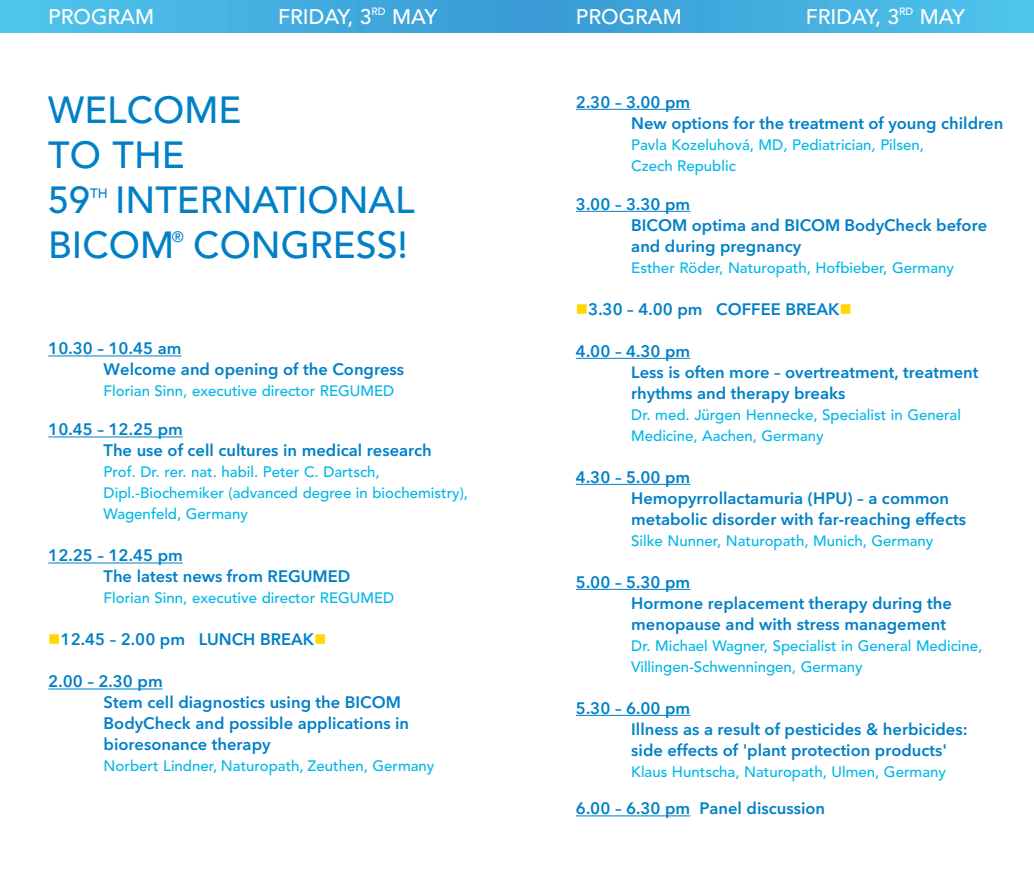
<style>
.page{position:relative;width:1034px;height:893px;background:#fff}
.page>*{position:absolute;margin:0;border:0;box-sizing:border-box;transform-origin:0 0}
.t1{font:500 37.5px/45px "Avenir";color:#0080c7}
.t2{font:500 21px "Avenir";color:#fff}
.t3{font:600 16.5px/21px "Avenir Next LT Pro";color:#0080c7}
.t4{font:500 15px/21px "Avenir";color:#00b7e7}
.t5{font:500 15px "Avenir";color:#0080c7}
.t6{font:500 13.5px "Avenir";color:#0080c7}
.s1{color:#ffd801}
</style>
<div class="page">
<div style="left:0;top:0;width:533px;height:33px;background:linear-gradient(to right,#4fc6ed,#3999d4)"></div>
<div style="left:527px;top:0;width:506px;height:33px;background:linear-gradient(to right,#3999d4,#4fc5ec)"></div>
<hr style="left:48px;top:356px;width:133px;height:1px;background:#0080c7">
<hr style="left:48px;top:437px;width:135px;height:1px;background:#0080c7">
<hr style="left:48px;top:563px;width:135px;height:1px;background:#0080c7">
<hr style="left:48px;top:689px;width:115px;height:1px;background:#0080c7">
<hr style="left:576px;top:109px;width:114px;height:1px;background:#0080c7">
<hr style="left:576px;top:211px;width:114px;height:1px;background:#0080c7">
<hr style="left:576px;top:358px;width:114px;height:1px;background:#0080c7">
<hr style="left:576px;top:484px;width:114px;height:1px;background:#0080c7">
<hr style="left:576px;top:589px;width:114px;height:1px;background:#0080c7">
<hr style="left:576px;top:715px;width:114px;height:1px;background:#0080c7">
<hr style="left:576px;top:815px;width:114px;height:1px;background:#0080c7">
<p class="t2" style="left:48px;top:8px;width:107px">PROGRAM</p>
<p class="t2" style="left:278px;top:8px;width:161px">FRIDAY, 3<sup>RD</sup> MAY</p>
<h1 class="t1" style="left:48px;top:91px;width:194px">WELCOME<br>TO THE<br>59</h1>
<h1 class="t1" style="left:48px;top:181px;width:367px;text-indent:67px">INTERNATIONAL<br>BICOM</h1>
<p class="t6" style="left:90px;top:187px;width:19px">TH</p>
<p class="t5" style="left:172px;top:231px;width:13px">®</p>
<h1 class="t1" style="left:193px;top:226px;width:216px">CONGRESS!</h1>
<p class="t3" style="left:104px;top:340px;width:302px;text-indent:-55px">10.30 – 10.45 am<br>Welcome and opening of the Congress</p>
<p class="t4" style="left:104px;top:382px;width:292px">Florian Sinn, executive director REGUMED</p>
<p class="t3" style="left:104px;top:421px;width:330px;text-indent:-55px">10.45 – 12.25 pm<br>The use of cell cultures in medical research</p>
<p class="t4" style="left:104px;top:463px;width:366px">Prof. Dr. rer. nat. habil. Peter C. Dartsch,<br>Dipl.-Biochemiker (advanced degree in biochemistry),<br>Wagenfeld, Germany</p>
<p class="t3" style="left:104px;top:547px;width:248px;text-indent:-55px">12.25 – 12.45 pm<br>The latest news from REGUMED</p>
<p class="t4" style="left:104px;top:589px;width:292px">Florian Sinn, executive director REGUMED</p>
<p class="t3" style="left:48px;top:631px;width:280px"><span class="s1">■</span>12.45 – 2.00 pm LUNCH BREAK<span class="s1">■</span></p>
<p class="t3" style="left:104px;top:673px;width:307px;text-indent:-55px">2.00 – 2.30 pm<br>Stem cell diagnostics using the BICOM<br>BodyCheck and possible applications in bioresonance therapy</p>
<p class="t4" style="left:104px;top:757px;width:332px">Norbert Lindner, Naturopath, Zeuthen, Germany</p>
<p class="t2" style="left:576px;top:8px;width:107px">PROGRAM</p>
<p class="t2" style="left:805px;top:8px;width:161px">FRIDAY, 3<sup>RD</sup> MAY</p>
<p class="t3" style="left:631px;top:93px;width:373px;text-indent:-55px">2.30 – 3.00 pm<br>New options for the treatment of young children</p>
<p class="t4" style="left:631px;top:135px;width:294px">Pavla Kozeluhová, MD, Pediatrician, Pilsen,<br>Czech Republic</p>
<p class="t3" style="left:631px;top:195px;width:357px;text-indent:-55px">3.00 – 3.30 pm<br>BICOM optima and BICOM BodyCheck before and during pregnancy</p>
<p class="t4" style="left:631px;top:258px;width:324px">Esther Röder, Naturopath, Hofbieber, Germany</p>
<p class="t3" style="left:576px;top:300px;width:277px"><span class="s1">■</span>3.30 – 4.00 pm COFFEE BREAK<span class="s1">■</span></p>
<p class="t3" style="left:631px;top:342px;width:348px;text-indent:-55px">4.00 – 4.30 pm<br>Less is often more – overtreatment, treatment rhythms and therapy breaks</p>
<p class="t4" style="left:631px;top:405px;width:331px">Dr. med. Jürgen Hennecke, Specialist in General<br>Medicine, Aachen, Germany</p>
<p class="t3" style="left:631px;top:468px;width:336px;text-indent:-55px">4.30 – 5.00 pm<br>Hemopyrrollactamuria (HPU) – a common metabolic disorder with far-reaching effects</p>
<p class="t4" style="left:631px;top:531px;width:303px">Silke Nunner, Naturopath, Munich, Germany</p>
<p class="t3" style="left:631px;top:573px;width:322px;text-indent:-55px">5.00 – 5.30 pm<br>Hormone replacement therapy during the menopause and with stress management</p>
<p class="t4" style="left:631px;top:636px;width:352px">Dr. Michael Wagner, Specialist in General Medicine,<br>Villingen-Schwenningen, Germany</p>
<p class="t3" style="left:631px;top:699px;width:338px;text-indent:-55px">5.30 – 6.00 pm<br>Illness as a result of pesticides &amp; herbicides: side effects of 'plant protection products'</p>
<p class="t4" style="left:631px;top:762px;width:316px">Klaus Huntscha, Naturopath, Ulmen, Germany</p>
<p class="t3" style="left:576px;top:800px;width:251px">6.00 – 6.30 pm Panel discussion</p>
</div>
